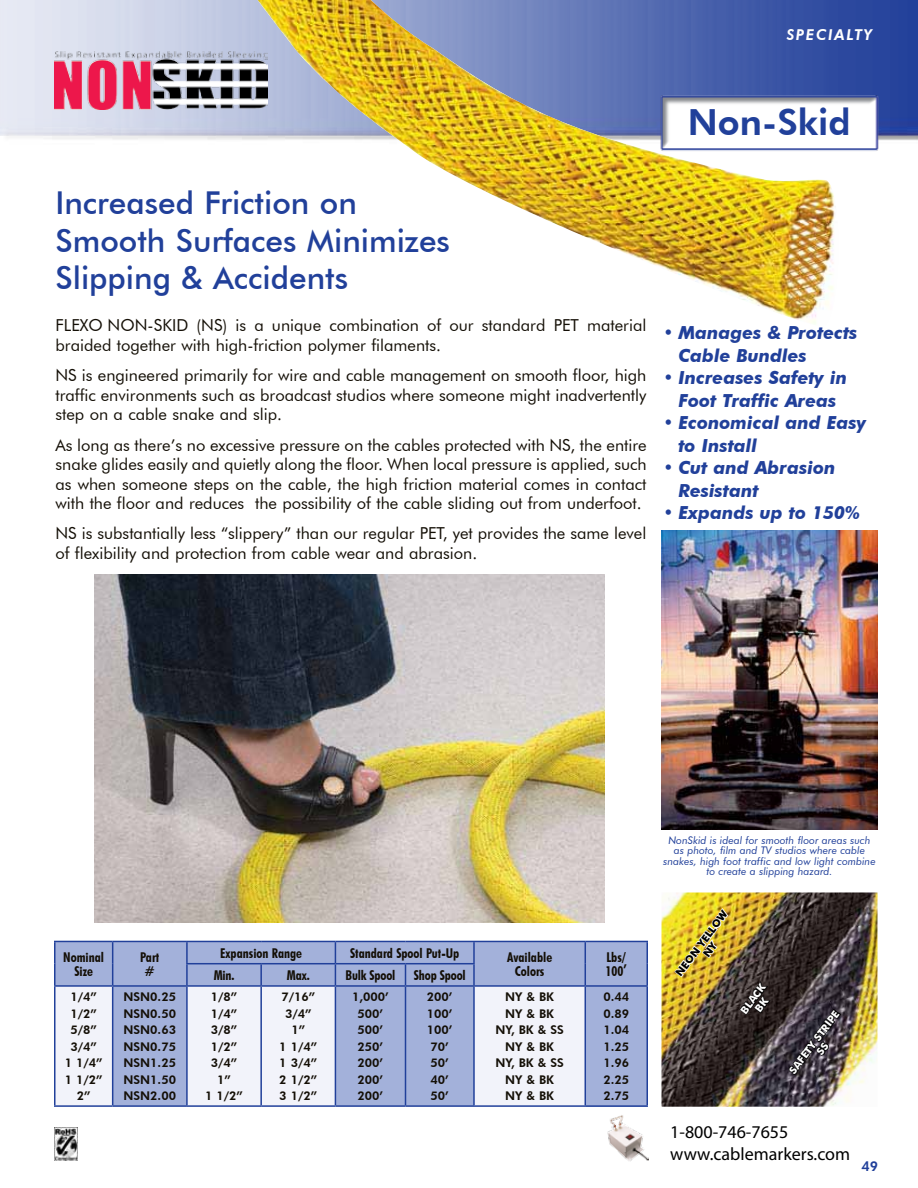
<style>
.page{position:relative;width:918px;height:1188px;background:#fff}
.page>*{position:absolute;margin:0;border:0;box-sizing:border-box;transform-origin:0 0}
.t1{font:800 36px "Futura BT";color:#21409a}
.t2{font:500 31.5px/37.5px "Futura BT";color:#21409a}
.t3{font:italic 700 18px/22.5px "Futura BT";color:#21409a}
.t4{font:18px/21.6px "Myriad Pro";color:#000}
.t5{font:16.5px/19.5px "Futura BT";color:#140f06}
.t6{font:italic 800 15px "Futura BT";letter-spacing:.1em;color:#fff}
.t7{font:700 condensed 13.5px/13.5px "Futura BT";color:#140f06;text-align:center}
.t8{font:800 13.5px "Futura BT";color:#21409a}
.t9{font:800 12px/16.5px "Futura BT";color:#140f06;text-align:center}
.t10{font:italic 10.5px/10.5px "Futura BT";color:#21409a;text-align:center}
.t11{font:700 10.5px/10.5px "Futura BT";color:#fff;text-align:center}
.t12{font:700 10.5px/10.5px "Futura BT";color:#000;text-align:center}
</style>
<div class="page">
<img style="left:662px;top:892px;width:216px;height:215px">
<img style="left:662px;top:531px;width:216px;height:299px">
<div style="left:56px;top:942px;width:590px;height:43px;background:#a3b1da"></div>
<svg style="left:56px;top:987px;width:529px;height:118px;fill:#f2f3fa"></svg>
<div style="left:585px;top:986px;width:62px;height:120px;background:#a3b1da"></div>
<hr style="left:54px;top:941px;width:59px;height:1px;background:#21409a">
<hr style="left:54px;top:942px;width:2px;height:22px;background:#21409a">
<hr style="left:54px;top:964px;width:2px;height:21px;background:#21409a">
<hr style="left:54px;top:985px;width:59px;height:2px;background:#21409a">
<hr style="left:54px;top:987px;width:2px;height:118px;background:#21409a">
<hr style="left:54px;top:1105px;width:59px;height:2px;background:#21409a">
<hr style="left:113px;top:941px;width:74px;height:1px;background:#21409a">
<hr style="left:187px;top:941px;width:74px;height:1px;background:#21409a">
<hr style="left:186px;top:942px;width:2px;height:21px;background:#21409a">
<hr style="left:261px;top:941px;width:74px;height:1px;background:#21409a">
<hr style="left:335px;top:941px;width:71px;height:1px;background:#21409a">
<hr style="left:406px;top:941px;width:68px;height:1px;background:#21409a">
<hr style="left:474px;top:941px;width:111px;height:1px;background:#21409a">
<hr style="left:473px;top:942px;width:2px;height:21px;background:#21409a">
<hr style="left:585px;top:941px;width:63px;height:1px;background:#21409a">
<hr style="left:646px;top:942px;width:2px;height:22px;background:#21409a">
<svg style="left:112px;top:942px;width:1px;height:43px"></svg>
<hr style="left:186px;top:963px;width:75px;height:1px;background:#21409a">
<hr style="left:186px;top:964px;width:2px;height:21px;background:#21409a">
<hr style="left:261px;top:963px;width:74px;height:1px;background:#21409a">
<hr style="left:260px;top:964px;width:2px;height:21px;background:#21409a">
<hr style="left:335px;top:963px;width:71px;height:1px;background:#21409a">
<svg style="left:335px;top:942px;width:1px;height:43px"></svg>
<hr style="left:406px;top:963px;width:69px;height:1px;background:#21409a">
<svg style="left:405px;top:964px;width:1px;height:21px"></svg>
<hr style="left:473px;top:964px;width:2px;height:21px;background:#21409a">
<svg style="left:585px;top:942px;width:1px;height:43px"></svg>
<hr style="left:646px;top:964px;width:2px;height:21px;background:#21409a">
<hr style="left:113px;top:985px;width:74px;height:2px;background:#21409a">
<hr style="left:112px;top:987px;width:1px;height:118px;background:#21409a">
<hr style="left:187px;top:985px;width:74px;height:2px;background:#21409a">
<hr style="left:186px;top:987px;width:2px;height:118px;background:#21409a">
<hr style="left:261px;top:985px;width:74px;height:2px;background:#21409a">
<hr style="left:260px;top:987px;width:2px;height:118px;background:#21409a">
<hr style="left:335px;top:985px;width:71px;height:2px;background:#21409a">
<hr style="left:335px;top:987px;width:1px;height:118px;background:#21409a">
<hr style="left:406px;top:985px;width:68px;height:2px;background:#21409a">
<hr style="left:405px;top:987px;width:1px;height:118px;background:#21409a">
<hr style="left:474px;top:985px;width:111px;height:2px;background:#21409a">
<hr style="left:473px;top:987px;width:2px;height:118px;background:#21409a">
<hr style="left:585px;top:985px;width:63px;height:2px;background:#21409a">
<hr style="left:585px;top:987px;width:1px;height:118px;background:#21409a">
<hr style="left:646px;top:987px;width:2px;height:118px;background:#21409a">
<hr style="left:113px;top:1105px;width:74px;height:2px;background:#21409a">
<hr style="left:187px;top:1105px;width:74px;height:2px;background:#21409a">
<hr style="left:261px;top:1105px;width:74px;height:2px;background:#21409a">
<hr style="left:335px;top:1105px;width:71px;height:2px;background:#21409a">
<hr style="left:406px;top:1105px;width:68px;height:2px;background:#21409a">
<hr style="left:474px;top:1105px;width:111px;height:2px;background:#21409a">
<hr style="left:585px;top:1105px;width:63px;height:2px;background:#21409a">
<img style="left:0;top:0;width:918px;height:141px">
<img style="left:258px;top:0;width:582px;height:324px">
<svg style="left:738px;top:979px;width:34px;height:37px"></svg>
<img style="left:669px;top:907px;width:62px;height:71px">
<img style="left:607px;top:1115px;width:41px;height:47px">
<img style="left:657px;top:92px;width:223px;height:63px">
<img style="left:54px;top:49px;width:214px;height:61px">
<img style="left:94px;top:575px;width:510px;height:348px">
<svg style="left:788px;top:1008px;width:54px;height:68px;background:#3d373f"></svg>
<img style="left:54px;top:1127px;width:23px;height:34px">
<p class="t6" style="left:787px;top:25px;width:87px">SPECIALTY</p>
<h1 class="t1" style="left:688px;top:100px;width:164px">Non-Skid</h1>
<h2 class="t2" style="left:56px;top:184px;width:396px">Increased Friction on<br>Smooth Surfaces Minimizes<br>Slipping &amp; Accidents</h2>
<p class="t5" style="left:55px;top:316px;width:592px">FLEXO NON-SKID (NS) is a unique combination of our standard PET material braided together with high-friction polymer filaments.</p>
<p class="t5" style="left:55px;top:365px;width:593px;text-align:justify">NS is engineered primarily for wire and cable management on smooth floor, high traffic environments such as broadcast studios where someone might inadvertently step on a cable snake and slip.</p>
<p class="t5" style="left:55px;top:435px;width:593px;text-align:justify">As long as there’s no excessive pressure on the cables protected with NS, the entire snake glides easily and quietly along the floor. When local pressure is applied, such as when someone steps on the cable, the high friction material comes in contact with the floor and reduces the possibility of the cable sliding out from underfoot.</p>
<p class="t5" style="left:55px;top:524px;width:592px">NS is substantially less “slippery” than our regular PET, yet provides the same level of flexibility and protection from cable wear and abrasion.</p>
<p class="t3" style="left:678px;top:322px;width:181px;text-indent:-15px">• Manages &amp; Protects<br>Cable Bundles</p>
<p class="t3" style="left:663px;top:367px;width:186px;text-align:center">• Increases Safety in<br>Foot Traffic Areas</p>
<p class="t3" style="left:678px;top:412px;width:189px;text-indent:-15px">• Economical and Easy to Install</p>
<p class="t3" style="left:678px;top:457px;width:159px;text-indent:-15px">• Cut and Abrasion<br>Resistant</p>
<p class="t3" style="left:663px;top:502px;width:198px">• Expands up to 150%</p>
<p class="t7" style="left:63px;top:951px;width:42px">Nominal<br>Size</p>
<p class="t7" style="left:140px;top:951px;width:21px">Part #</p>
<p class="t7" style="left:220px;top:946px;width:83px">Expansion Range</p>
<p class="t7" style="left:350px;top:946px;width:111px">Standard Spool Put-Up</p>
<p class="t7" style="left:507px;top:951px;width:47px">Available<br>Colors</p>
<p class="t7" style="left:606px;top:951px;width:23px;text-align:left">Lbs/<br>100’</p>
<p class="t7" style="left:214px;top:968px;width:22px">Min.</p>
<p class="t7" style="left:287px;top:968px;width:24px">Max.</p>
<p class="t7" style="left:346px;top:968px;width:51px">Bulk Spool</p>
<p class="t7" style="left:414px;top:968px;width:53px">Shop Spool</p>
<p class="t9" style="left:65px;top:988px;width:39px">1/4”<br>1/2”<br>5/8”<br>3/4”<br>1 1/4”<br>1 1/2”<br>2”</p>
<p class="t9" style="left:124px;top:988px;width:54px;text-align:justify">NSN0.25<br>NSN0.50<br>NSN0.63<br>NSN0.75<br>NSN1.25<br>NSN1.50<br>NSN2.00</p>
<p class="t9" style="left:205px;top:988px;width:39px">1/8”<br>1/4”<br>3/8”<br>1/2”<br>3/4”<br>1”<br>1 1/2”</p>
<p class="t9" style="left:279px;top:988px;width:39px">7/16”<br>3/4”<br>1”<br>1 1/4”<br>1 3/4”<br>2 1/2”<br>3 1/2”</p>
<p class="t9" style="left:352px;top:988px;width:38px">1,000’<br>500’<br>500’<br>250’<br>200’<br>200’<br>200’</p>
<p class="t9" style="left:427px;top:988px;width:27px">200’<br>100’<br>100’<br>70’<br>50’<br>40’<br>50’</p>
<p class="t9" style="left:495px;top:988px;width:70px">NY &amp; BK<br>NY &amp; BK<br>NY, BK &amp; SS<br>NY &amp; BK<br>NY, BK &amp; SS<br>NY &amp; BK<br>NY &amp; BK</p>
<p class="t9" style="left:603px;top:988px;width:27px;text-align:justify">0.44<br>0.89<br>1.04<br>1.25<br>1.96<br>2.25<br>2.75</p>
<p class="t10" style="left:663px;top:835px;width:214px">NonSkid is ideal for smooth floor areas such as photo, film and TV studios where cable snakes, high foot traffic and low light combine to create a slipping hazard.</p>
<p class="t12" style="left:674px;top:971px;width:80px;rotate:-53deg">NEON YELLOW<br>NY</p>
<p class="t11" style="left:739px;top:1009px;width:36px;rotate:-53deg">BLACK<br>BK</p>
<p class="t11" style="left:787px;top:1069px;width:78px;rotate:-53deg">SAFETY STRIPE<br>SS</p>
<p class="t4" style="left:670px;top:1121px;width:181px">1-800-746-7655 www.cablemarkers.com</p>
<p class="t8" style="left:862px;top:1158px;width:18px">49</p>
</div>
